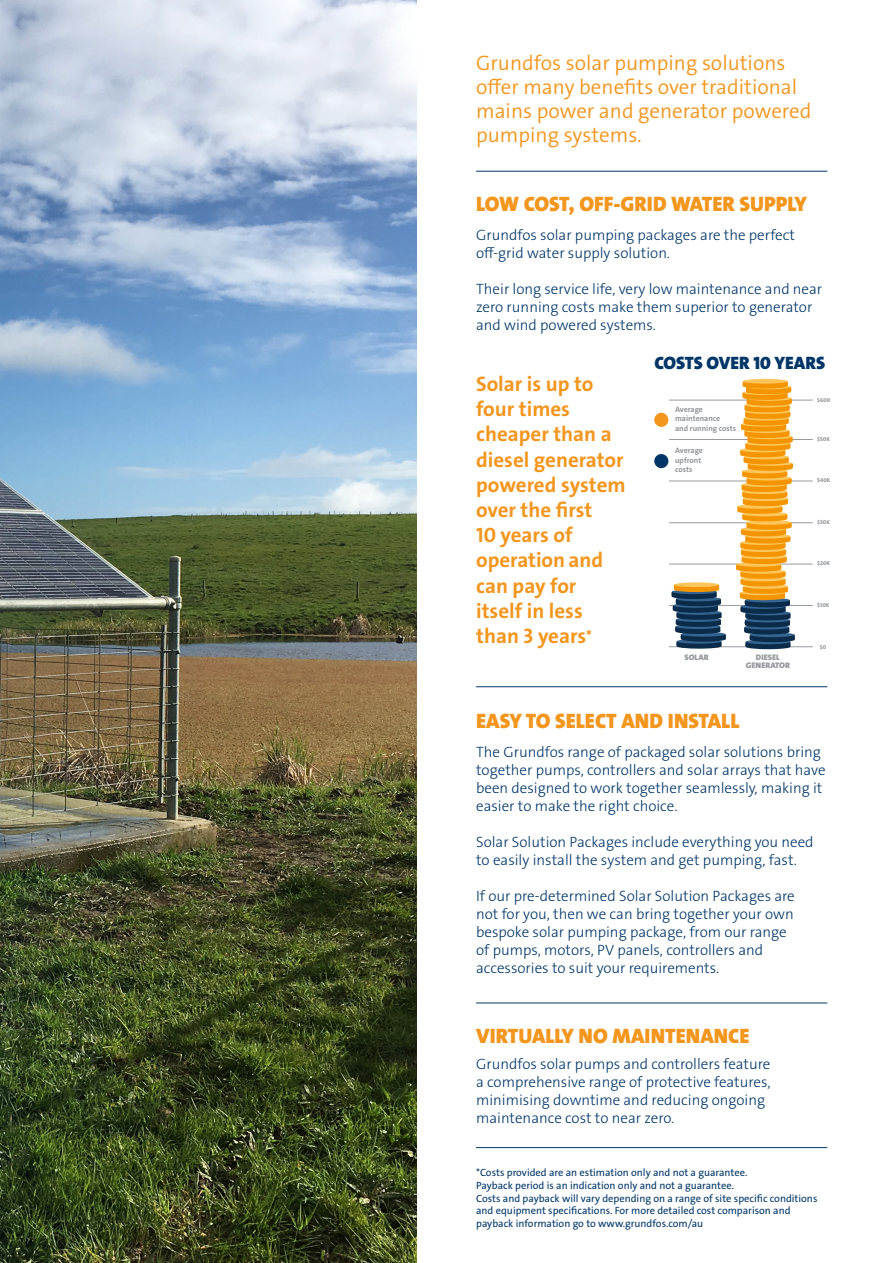
<style>
.page{position:relative;width:893px;height:1263px;background:#fff}
.page>*{position:absolute;margin:0;border:0;box-sizing:border-box;transform-origin:0 0}
.t1{font:21px/25.2px "Grundfos The Sans V2 OT 7 B";color:#f3961e}
.t2{font:21px/24px "Grundfos The Sans V2 OT 4 SL";color:#f3961e}
.t3{font:21px "Grundfos The Sans V2 OT 9 BL";color:#f3961e}
.t4{font:18px "Grundfos The Sans V2 OT 9 BL";color:#003667}
.t5{font:15px/18px "Grundfos The Sans V2 OT 3 L";color:#003667}
.t6{font:10.5px/12.6px "Grundfos The Sans V2 OT 5 R";color:#003667}
.t7{font:8.1px/8.1px "Grundfos The Sans V2 OT 9 BL";color:#969a9c;text-align:center;scale:1.04 1}
.t8{font:7.95px/9.4px "Grundfos The Sans V2 OT 7 B";color:#939598}
.t9{font:5.55px "Grundfos The Sans V2 OT 8 XB";color:#969a9c;scale:1.04 1}
.t10{font:4.35px "Grundfos The Sans V2 OT 8 XB";color:#969a9c;scale:1.04 1}
.s1{font-size:15px}
</style>
<div class="page">
<img style="left:213px;top:0;width:204px;height:1263px">
<hr style="left:669px;top:646px;width:144px;height:1px;background:#969a9c">
<hr style="left:669px;top:605px;width:144px;height:1px;background:#969a9c">
<hr style="left:669px;top:564px;width:144px;height:1px;background:#969a9c">
<hr style="left:669px;top:522px;width:144px;height:1px;background:#969a9c">
<hr style="left:669px;top:481px;width:144px;height:1px;background:#969a9c">
<hr style="left:669px;top:439px;width:144px;height:1px;background:#969a9c">
<hr style="left:669px;top:400px;width:144px;height:1px;background:#969a9c">
<svg style="left:671px;top:585px;width:55px;height:64px"></svg>
<div style="left:674px;top:582px;width:45px;height:5px;background:#fdc65c;border-radius:50%"></div>
<svg style="left:736px;top:380px;width:59px;height:269px"></svg>
<div style="left:743px;top:379px;width:44px;height:5px;background:#fdc65c;border-radius:50%"></div>
<img style="left:0;top:0;width:213px;height:1263px">
<hr style="left:476px;top:171px;width:351px;height:1px;background:#003667">
<hr style="left:476px;top:1003px;width:351px;height:1px;background:#003667">
<hr style="left:476px;top:686px;width:351px;height:1px;background:#003667">
<hr style="left:476px;top:1147px;width:351px;height:1px;background:#003667">
<div style="left:669px;top:406px;width:70px;height:28px;background:#fff"></div>
<div style="left:654px;top:413px;width:14px;height:14px;background:#f3961e;border-radius:50%"></div>
<div style="left:654px;top:454px;width:14px;height:14px;background:#003667;border-radius:50%"></div>
<p class="t2" style="left:476px;top:51px;width:337px">Grundfos solar pumping solutions offer many benefits over traditional mains power and generator powered pumping systems.</p>
<p class="t3" style="left:476px;top:191px;width:332px">LOW COST, OFF-GRID WATER SUPPLY</p>
<p class="t5" style="left:476px;top:226px;width:321px">Grundfos solar pumping packages are the perfect off-grid water supply solution.</p>
<p class="t5" style="left:476px;top:280px;width:348px">Their long service life, very low maintenance and near zero running costs make them superior to generator and wind powered systems.</p>
<p class="t1" style="left:476px;top:371px;width:151px">Solar is up to four times cheaper than a diesel generator powered system over the first<br>10 years of operation and can pay for itself in less than 3 years<span class="s1">*</span></p>
<p class="t4" style="left:654px;top:351px;width:172px">COSTS OVER 10 YEARS</p>
<p class="t8" style="left:675px;top:404px;width:63px">Average maintenance<br>and running costs</p>
<p class="t8" style="left:675px;top:446px;width:29px">Average upfront costs</p>
<p class="t10" style="left:687px;top:425px;width:43px">Average upfront costs</p>
<p class="t7" style="left:684px;top:653px;width:25px">SOLAR</p>
<p class="t7" style="left:746px;top:653px;width:44px">DIESEL<br>GENERATOR</p>
<p class="t9" style="left:817px;top:396px;width:14px">$60K</p>
<p class="t9" style="left:817px;top:436px;width:14px">$50K</p>
<p class="t9" style="left:817px;top:477px;width:14px">$40K</p>
<p class="t9" style="left:817px;top:519px;width:14px">$30K</p>
<p class="t9" style="left:817px;top:560px;width:14px">$20K</p>
<p class="t9" style="left:817px;top:601px;width:13px">$10K</p>
<p class="t9" style="left:820px;top:643px;width:8px">$0</p>
<p class="t3" style="left:476px;top:707px;width:265px">EASY TO SELECT AND INSTALL</p>
<p class="t5" style="left:476px;top:743px;width:351px">The Grundfos range of packaged solar solutions bring together pumps, controllers and solar arrays that have been designed to work together seamlessly, making it easier to make the right choice.</p>
<p class="t5" style="left:476px;top:833px;width:339px">Solar Solution Packages include everything you need to easily install the system and get pumping, fast.</p>
<p class="t5" style="left:476px;top:887px;width:320px">If our pre-determined Solar Solution Packages are not for you, then we can bring together your own bespoke solar pumping package, from our range of pumps, motors, PV panels, controllers and accessories to suit your requirements.</p>
<p class="t3" style="left:476px;top:1023px;width:275px">VIRTUALLY NO MAINTENANCE</p>
<p class="t5" style="left:476px;top:1055px;width:296px">Grundfos solar pumps and controllers feature a comprehensive range of protective features, minimising downtime and reducing ongoing maintenance cost to near zero.</p>
<p class="t6" style="left:476px;top:1167px;width:343px">*Costs provided are an estimation only and not a guarantee.<br>Payback period is an indication only and not a guarantee.<br>Costs and payback will vary depending on a range of site specific conditions and equipment specifications. For more detailed cost comparison and payback information go to www.grundfos.com/au</p>
</div>
